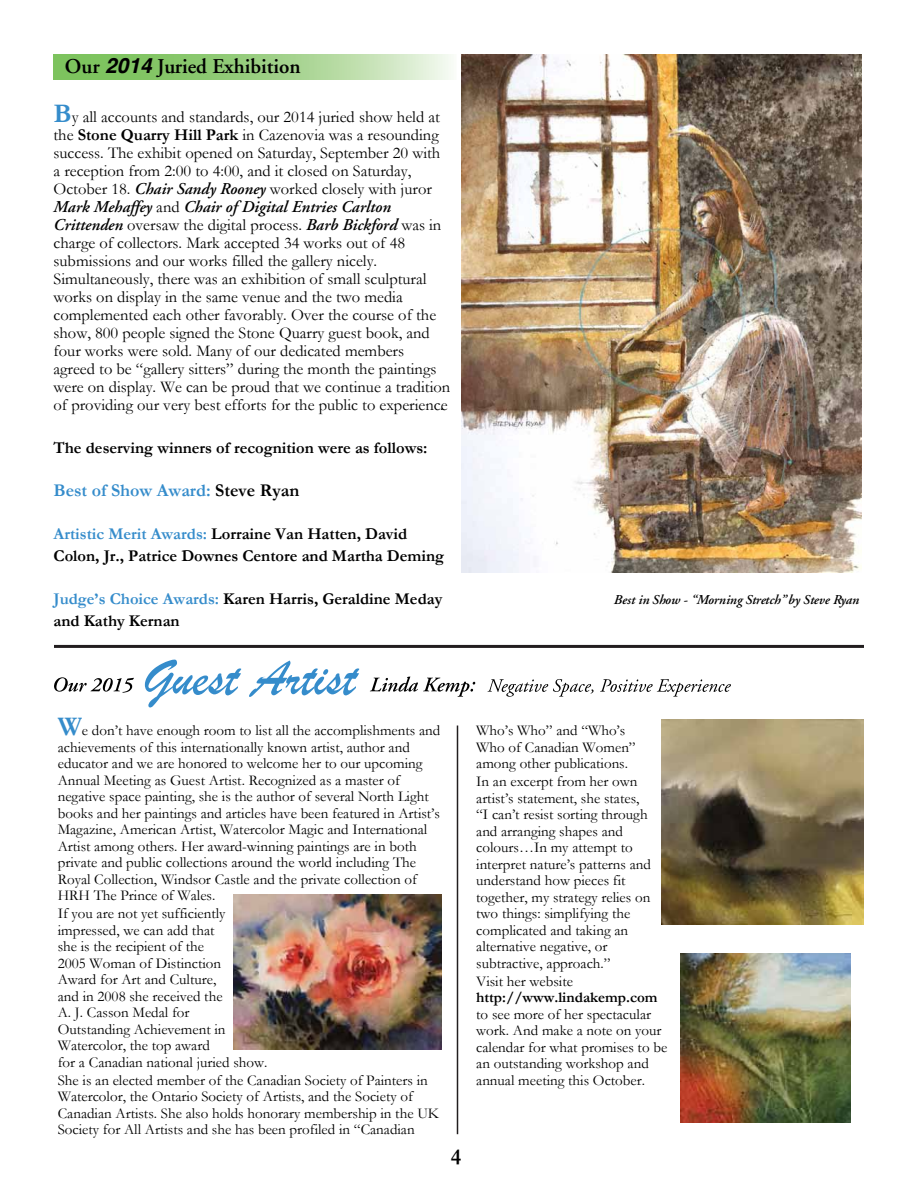
<style>
.page{position:relative;width:918px;height:1188px;background:#fff}
.page>*{position:absolute;margin:0;border:0;box-sizing:border-box;transform-origin:0 0}
.t1{font:700 22.5px "Garamond";color:#000}
.t2{font:600 21px "Adobe Garamond";color:#000}
.t3{font:700 18px "Garamond";color:#358ccb}
.t4{font:16.5px/18px "Garamond";color:#000101}
.t5{font:700 16.5px/21.6px "Garamond";color:#000101}
.t6{font:italic 600 16.5px "Adobe Garamond";color:#000101}
.t7{font:15px/16.5px "Garamond";color:#000101}
.t8{font:700 15px "Garamond";color:#000101}
.t9{font:italic 600 13.5px "Adobe Garamond";color:#000}
.s1{font-family:"Helvetica";font-weight:700;font-style:italic}
.s2{font-weight:700;font-size:27px;color:#358ccb}
.s3{font-weight:700}
.s4{font-family:"Adobe Garamond";font-weight:600;font-style:italic}
.s5{font-family:"Garamond";font-weight:400;font-style:normal}
.s6{color:#000101}
.s7{color:#358ccb}
</style>
<div class="page">
<svg style="left:54px;top:55px;width:397px;height:24px;background:#a3d38c"></svg>
<img style="left:462px;top:54px;width:400px;height:518px">
<hr style="left:54px;top:645px;width:810px;height:3px;background:#221e1f">
<hr style="left:457px;top:726px;width:1px;height:408px;background:#221e1f">
<svg style="left:145px;top:660px;width:96px;height:47px"></svg>
<svg style="left:249px;top:661px;width:110px;height:36px"></svg>
<svg style="left:54px;top:677px;width:80px;height:16px"></svg>
<svg style="left:370px;top:677px;width:105px;height:20px"></svg>
<svg style="left:487px;top:679px;width:107px;height:18px"></svg>
<svg style="left:600px;top:679px;width:131px;height:18px"></svg>
<img style="left:662px;top:720px;width:202px;height:204px">
<img style="left:681px;top:953px;width:170px;height:170px">
<img style="left:234px;top:895px;width:207px;height:155px">
<h2 class="t2" style="left:65px;top:55px;width:237px">Our <span class="s1">2014</span> Juried Exhibition</h2>
<p class="t4" style="left:54px;top:107px;width:388px"><span class="s2">B</span>y all accounts and standards, our 2014 juried show held at the <span class="s3">Stone Quarry Hill Park</span> in Cazenovia was a resounding success. The exhibit opened on Saturday, September 20 with a reception from 2:00 to 4:00, and it closed on Saturday, October 18. <span class="s4">Chair Sandy Rooney</span> worked closely with juror</p>
<p class="t6" style="left:54px;top:197px;width:339px">Mark Mehaffey <span class="s5">and</span> Chair of Digital Entries Carlton</p>
<p class="t4" style="left:54px;top:215px;width:398px"><span class="s4">Crittenden</span> oversaw the digital process. <span class="s4">Barb Bickford</span> was in charge of collectors. Mark accepted 34 works out of 48 submissions and our works filled the gallery nicely.<br>Simultaneously, there was an exhibition of small sculptural works on display in the same venue and the two media complemented each other favorably. Over the course of the show, 800 people signed the Stone Quarry guest book, and four works were sold. Many of our dedicated members<br>agreed to be “gallery sitters” during the month the paintings were on display. We can be proud that we continue a tradition of providing our very best efforts for the public to experience.</p>
<p class="t5" style="left:54px;top:437px;width:376px">The deserving winners of recognition were as follows:</p>
<p class="t3" style="left:54px;top:480px;width:247px">Best of Show Award: <span class="s6">Steve Ryan</span></p>
<p class="t5" style="left:54px;top:523px;width:392px"><span class="s7">Artistic Merit Awards:</span> Lorraine Van Hatten, David<br>Colon, Jr., Patrice Downes Centore and Martha Deming</p>
<p class="t5" style="left:54px;top:588px;width:390px"><span class="s7">Judge’s Choice Awards:</span> Karen Harris, Geraldine Meday and Kathy Kernan</p>
<p class="t9" style="left:614px;top:592px;width:247px">Best in Show - “Morning Stretch” by Steve Ryan</p>
<p class="t7" style="left:58px;top:722px;width:384px"><span class="s2">W</span>e don’t have enough room to list all the accomplishments and achievements of this internationally known artist, author and educator and we are honored to welcome her to our upcoming Annual Meeting as Guest Artist. Recognized as a master of negative space painting, she is the author of several North Light books and her paintings and articles have been featured in Artist’s Magazine, American Artist, Watercolor Magic and International Artist among others. Her award-winning paintings are in both private and public collections around the world including The Royal Collection, Windsor Castle and the private collection of HRH The Prince of Wales.</p>
<p class="t7" style="left:58px;top:905px;width:211px">If you are not yet sufficiently impressed, we can add that<br>she is the recipient of the<br>2005 Woman of Distinction<br>Award for Art and Culture,<br>and in 2008 she received the<br>A. J. Casson Medal for<br>Outstanding Achievement in<br>Watercolor, the top award<br>for a Canadian national juried show.</p>
<p class="t7" style="left:58px;top:1072px;width:383px">She is an elected member of the Canadian Society of Painters in Watercolor, the Ontario Society of Artists, and the Society of Canadian Artists. She also holds honorary membership in the UK Society for All Artists and she has been profiled in “Canadian</p>
<h1 class="t1" style="left:451px;top:1144px;width:12px">4</h1>
<p class="t7" style="left:476px;top:722px;width:161px">Who’s Who” and “Who’s<br>Who of Canadian Women” among other publications.</p>
<p class="t7" style="left:476px;top:773px;width:176px">In an excerpt from her own artist’s statement, she states, “I can’t resist sorting through and arranging shapes and colours…In my attempt to interpret nature’s patterns and understand how pieces fit together, my strategy relies on two things: simplifying the complicated and taking an alternative negative, or subtractive, approach.”</p>
<p class="t7" style="left:476px;top:973px;width:98px">Visit her website</p>
<p class="t8" style="left:476px;top:989px;width:183px">http://www.lindakemp.com</p>
<p class="t7" style="left:476px;top:1006px;width:193px">to see more of her spectacular work. And make a note on your calendar for what promises to be an outstanding workshop and annual meeting this October.</p>
</div>
